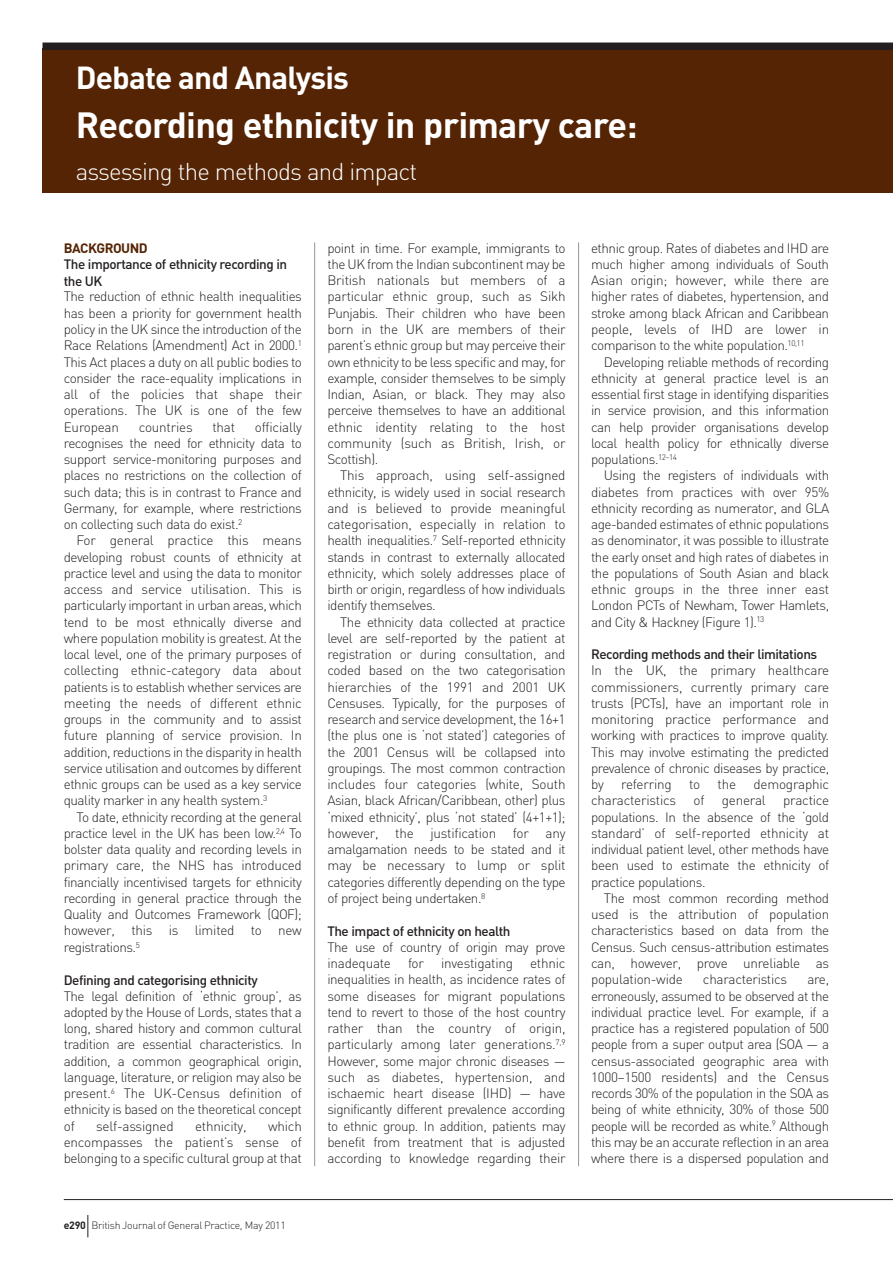
<style>
.page{position:relative;width:893px;height:1263px;background:#fff}
.page>*{position:absolute;margin:0;border:0;box-sizing:border-box;transform-origin:0 0}
.t1{font:700 36px "DIN";letter-spacing:-.02em;color:#fff}
.t2{font:700 31.5px "DIN";letter-spacing:-.025em;color:#fff}
.t3{font:300 24px "DIN";letter-spacing:-.035em;color:#fff}
.t4{font:300 13.5px/16.2px "DIN";letter-spacing:-.035em;color:#231f20;text-align:justify}
.t5{font:500 13.5px/16.2px "DIN";letter-spacing:-.035em;color:#231f20}
.t6{font:300 13.5px "DIN";letter-spacing:-.015em;color:#231f20}
.t7{font:700 13.5px "DIN";letter-spacing:-.035em;color:#542404}
.t8{font:300 10.5px "DIN";letter-spacing:-.025em;color:#231f20}
.s1{font-weight:700}
</style>
<div class="page">
<div style="left:43px;top:49px;width:850px;height:144px;background:#542404"></div>
<div style="left:43px;top:43px;width:850px;height:7px;background:#231f20"></div>
<hr style="left:578px;top:242px;width:1px;height:924px;background:#939598">
<hr style="left:314px;top:242px;width:1px;height:924px;background:#939598">
<hr style="left:64px;top:1199px;width:829px;height:1px;background:#231f20">
<svg style="left:87px;top:1215px;width:1px;height:22px"></svg>
<h2 class="t2" style="left:76px;top:60px;width:275px">Debate and Analysis</h2>
<h1 class="t1" style="left:76px;top:104px;width:563px">Recording ethnicity in primary care:</h1>
<h3 class="t3" style="left:76px;top:158px;width:343px">assessing the methods and impact</h3>
<p class="t7" style="left:64px;top:241px;width:86px">BACKGROUND</p>
<p class="t5" style="left:64px;top:257px;width:225px">The importance of ethnicity recording in the UK</p>
<p class="t4" style="left:64px;top:289px;width:240px">The reduction of ethnic health inequalities has been a priority for government health policy in the UK since the introduction of the Race Relations (Amendment) Act in 2000.<sup>1<br></sup>This Act places a duty on all public bodies to consider the race-equality implications in all of the policies that shape their operations. The UK is one of the few European</p>
<p class="t4" style="left:64px;top:419px;width:240px;text-indent:191px">officially recognises the need for ethnicity data to support service-monitoring purposes and places no restrictions on the collection of such data; this is in contrast to France and Germany, for example, where restrictions on collecting such data do exist.<sup>2</sup></p>
<p class="t4" style="left:64px;top:532px;width:240px;text-indent:13px">For general practice this means developing robust counts of ethnicity at practice level and using the data to monitor access and service utilisation. This is particularly important in urban areas, which tend to be most ethnically diverse and where population mobility is greatest. At the local level, one of the primary purposes of collecting ethnic-category data about patients is to establish whether services are meeting the needs of different ethnic groups in the community and to assist future planning of service provision. In addition, reductions in the disparity in health service utilisation and outcomes by different ethnic groups can be used as a key service quality marker in any health system.<sup>3</sup></p>
<p class="t4" style="left:64px;top:809px;width:240px;text-indent:13px">To date, ethnicity recording at the general practice level in the UK has been low.<sup>2,4</sup> To bolster data quality and recording levels in primary care, the NHS has introduced financially incentivised targets for ethnicity recording in general practice through the Quality and Outcomes Framework (QOF); however, this is limited to new registrations.<sup>5</sup></p>
<p class="t5" style="left:64px;top:972px;width:196px">Defining and categorising ethnicity</p>
<p class="t4" style="left:64px;top:988px;width:240px">The legal definition of ‘ethnic group’, as adopted by the House of Lords, states that a long, shared history and common cultural tradition are essential characteristics. In addition, a common geographical origin, language, literature, or religion may also be present.<sup>6</sup> The UK-Census definition of ethnicity is based on the theoretical concept of</p>
<p class="t6" style="left:139px;top:419px;width:55px">countries</p>
<p class="t4" style="left:212px;top:419px;width:24px">that</p>
<p class="t4" style="left:64px;top:1118px;width:240px;text-indent:204px">which encompasses the patient’s sense of belonging to a specific cultural group at that</p>
<p class="t6" style="left:96px;top:1118px;width:79px">self-assigned</p>
<p class="t6" style="left:195px;top:1118px;width:53px">ethnicity,</p>
<p class="t8" style="left:64px;top:1219px;width:224px"><span class="s1">e290</span> British Journal of General Practice, May 2011</p>
<p class="t4" style="left:327px;top:240px;width:240px">point in time. For example, immigrants to the UK from the Indian subcontinent may be British nationals but members of a particular ethnic group, such as Sikh Punjabis. Their children who have been born in the UK are members of their parent’s ethnic group but may perceive their own ethnicity to be less specific and may, for example, consider themselves to be simply Indian, Asian, or black. They may also perceive themselves to have an additional ethnic identity relating to the host community (such as British, Irish, or Scottish).</p>
<p class="t4" style="left:327px;top:467px;width:240px;text-indent:13px">This approach, using self-assigned ethnicity, is widely used in social research and is believed to provide meaningful categorisation, especially in relation to health inequalities.<sup>7</sup> Self-reported ethnicity stands in contrast to externally allocated ethnicity, which solely addresses place of birth or origin, regardless of how individuals identify themselves.</p>
<p class="t4" style="left:327px;top:614px;width:240px;text-indent:13px">The ethnicity data collected at practice level are self-reported by the patient at registration or during consultation, and coded based on the two categorisation hierarchies of the 1991 and 2001 UK Censuses. Typically, for the purposes of research and service development, the 16+1 (the plus one is ‘not stated’) categories of the 2001 Census will be collapsed into groupings. The most common contraction includes four categories (white, South Asian, black African/Caribbean, other) plus ‘mixed ethnicity’, plus ‘not stated’ (4+1+1); however, the justification for any amalgamation needs to be stated and it may be necessary to lump or split categories differently depending on the type of project being undertaken.<sup>8</sup></p>
<p class="t5" style="left:327px;top:923px;width:185px">The impact of ethnicity on health</p>
<p class="t4" style="left:327px;top:939px;width:240px">The use of country of origin may prove inadequate</p>
<p class="t4" style="left:327px;top:955px;width:240px;text-indent:203px">ethnic inequalities in health, as incidence rates of some diseases for migrant populations tend to revert to those of the host country rather than the country of origin, particularly among later generations.<sup>7,9<br></sup>However, some major chronic diseases — such as diabetes, hypertension, and ischaemic heart disease (IHD) — have significantly different prevalence according to ethnic group. In addition, patients may benefit from treatment that is adjusted according to knowledge regarding their</p>
<p class="t4" style="left:408px;top:955px;width:18px">for</p>
<p class="t6" style="left:441px;top:955px;width:74px">investigating</p>
<p class="t4" style="left:591px;top:240px;width:240px">ethnic group. Rates of diabetes and IHD are much higher among individuals of South Asian origin; however, while there are higher rates of diabetes, hypertension, and stroke among black African and Caribbean people, levels of IHD are lower in comparison to the white population.<sup>10,11</sup></p>
<p class="t4" style="left:591px;top:354px;width:240px;text-indent:13px">Developing reliable methods of recording ethnicity at general practice level is an essential first stage in identifying disparities in service provision, and this information can help provider organisations develop local health policy for ethnically diverse populations.<sup>12–14</sup></p>
<p class="t4" style="left:591px;top:467px;width:240px;text-indent:13px">Using the registers of individuals with diabetes from practices with over 95% ethnicity recording as numerator, and GLA age-banded estimates of ethnic populations as denominator, it was possible to illustrate the early onset and high rates of diabetes in the populations of South Asian and black ethnic groups in the three inner east London PCTs of Newham, Tower Hamlets, and City &amp; Hackney (Figure 1).<sup>13</sup></p>
<p class="t5" style="left:591px;top:647px;width:228px">Recording methods and their limitations</p>
<p class="t4" style="left:591px;top:663px;width:240px">In the UK, the primary healthcare commissioners, currently primary care trusts (PCTs), have an important role in monitoring practice performance and working with practices to improve quality.<br>This may involve estimating the predicted prevalence of chronic diseases by practice, by</p>
<p class="t6" style="left:621px;top:777px;width:52px">referring</p>
<p class="t4" style="left:689px;top:776px;width:13px">to</p>
<p class="t4" style="left:718px;top:776px;width:20px">the</p>
<p class="t6" style="left:753px;top:777px;width:77px">demographic</p>
<p class="t6" style="left:591px;top:793px;width:87px">characteristics</p>
<p class="t4" style="left:693px;top:793px;width:13px">of</p>
<p class="t6" style="left:722px;top:793px;width:46px">general</p>
<p class="t4" style="left:591px;top:793px;width:240px;text-indent:192px">practice populations. In the absence of the ‘gold standard’ of self-reported ethnicity at individual patient level, other methods have been used to estimate the ethnicity of practice populations.</p>
<p class="t4" style="left:591px;top:890px;width:240px;text-indent:13px">The most common recording method used is the attribution of population characteristics based on data from the Census. Such census-attribution estimates can, however, prove unreliable as population-wide</p>
<p class="t4" style="left:703px;top:971px;width:86px">characteristics</p>
<p class="t4" style="left:591px;top:971px;width:240px;text-indent:216px">are, erroneously, assumed to be observed at the individual practice level. For example, if a practice has a registered population of 500 people from a super output area (SOA — a census-associated geographic area with 1000–1500 residents) and the Census records 30% of the population in the SOA as being of white ethnicity, 30% of those 500 people will be recorded as white.<sup>9</sup> Although this may be an accurate reflection in an area where there is a dispersed population and</p>
</div>
